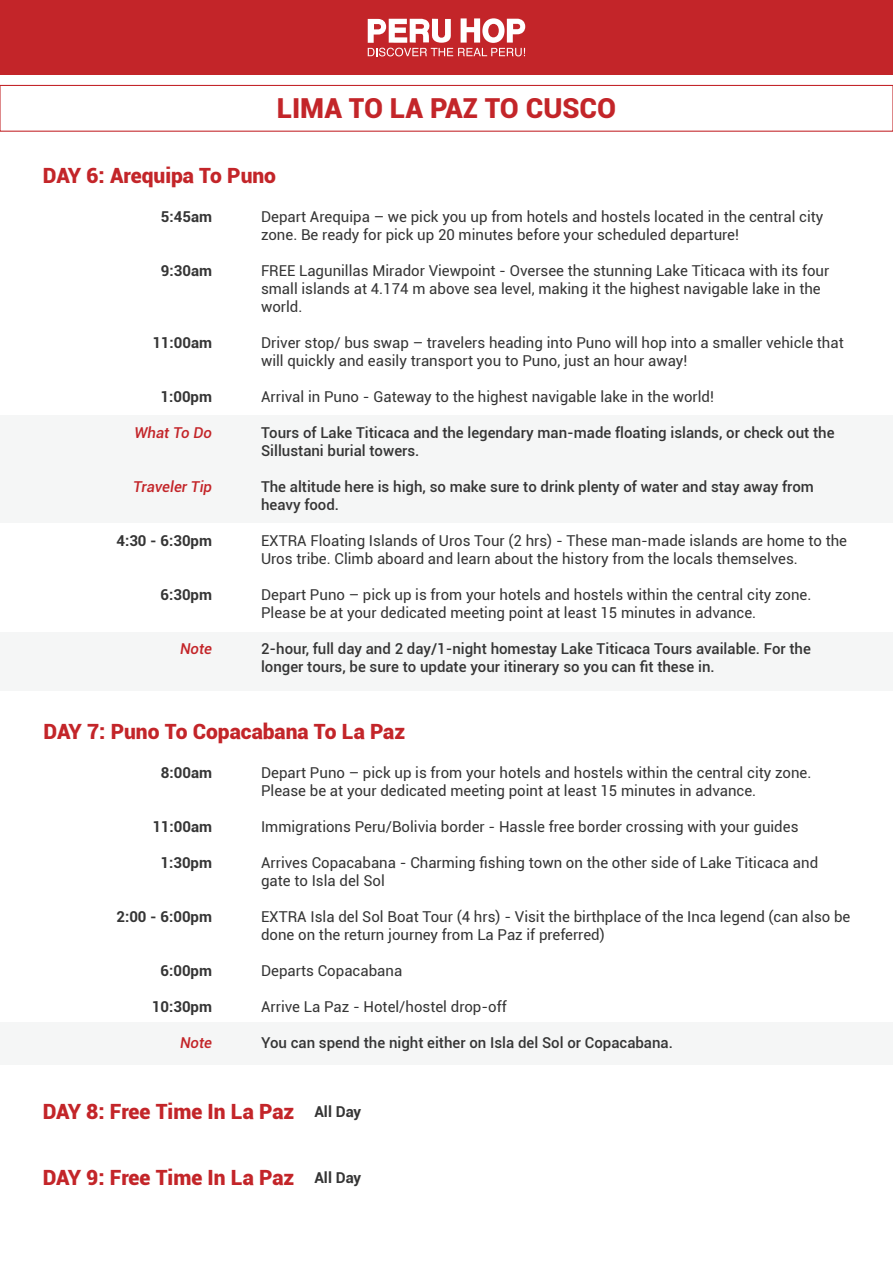
<style>
.page{position:relative;width:893px;height:1263px;background:#fff}
.page>*{position:absolute;margin:0;border:0;box-sizing:border-box;transform-origin:0 0}
.t1{font:900 27.6px "Roboto";color:#c32529}
.t2{font:900 21px "Roboto";color:#c32529}
.t3{font:15px/18px "Roboto";color:#353535}
.t4{font:500 15px/18px "Roboto";color:#353535}
.t5{font:700 15px "Roboto";color:#353535}
.t6{font:italic 500 15px "Roboto";color:#c32529}
.s1{font-weight:700;font-size:15px;color:#353535}
</style>
<div class="page">
<div style="left:0;top:1022px;width:892px;height:42px;background:#f5f6f6"></div>
<div style="left:0;top:0;width:893px;height:75px;background:#c32529"></div>
<div style="left:0;top:85px;width:893px;height:47px;border:1px solid #c32529"></div>
<svg style="left:368px;top:18px;width:157px;height:38px"></svg>
<div style="left:1px;top:632px;width:892px;height:59px;background:#f5f6f6"></div>
<div style="left:1px;top:416px;width:892px;height:107px;background:#f5f6f6"></div>
<h1 class="t1" style="left:277px;top:89px;width:341px">LIMA TO LA PAZ TO CUSCO</h1>
<h2 class="t2" style="left:43px;top:160px;width:235px">DAY 6: Arequipa To Puno</h2>
<p class="t5" style="left:161px;top:206px;width:53px">5:45am</p>
<p class="t3" style="left:261px;top:207px;width:564px">Depart Arequipa – we pick you up from hotels and hostels located in the central city zone. Be ready for pick up 20 minutes before your scheduled departure!</p>
<p class="t3" style="left:261px;top:261px;width:570px">FREE Lagunillas Mirador Viewpoint - Oversee the stunning Lake Titicaca with its four small islands at 4.174 m above sea level, making it the highest navigable lake in the world.</p>
<p class="t3" style="left:261px;top:333px;width:584px">Driver stop/ bus swap – travelers heading into Puno will hop into a smaller vehicle that will quickly and easily transport you to Puno, just an hour away!</p>
<p class="t3" style="left:261px;top:387px;width:455px">Arrival in Puno - Gateway to the highest navigable lake in the world!</p>
<p class="t4" style="left:261px;top:423px;width:575px">Tours of Lake Titicaca and the legendary man-made floating islands, or check out the<br>Sillustani burial towers.</p>
<p class="t4" style="left:261px;top:477px;width:554px">The altitude here is high, so make sure to drink plenty of water and stay away from heavy food.</p>
<p class="t3" style="left:261px;top:531px;width:588px">EXTRA Floating Islands of Uros Tour (2 hrs) - These man-made islands are home to the<br>Uros tribe. Climb aboard and learn about the history from the locals themselves.</p>
<p class="t3" style="left:261px;top:585px;width:552px">Depart Puno – pick up is from your hotels and hostels within the central city zone.<br>Please be at your dedicated meeting point at least 15 minutes in advance.</p>
<p class="t4" style="left:261px;top:639px;width:551px">2-hour, full day and 2 day/1-night homestay Lake Titicaca Tours available. For the longer tours, be sure to update your itinerary so you can fit these in.</p>
<p class="t5" style="left:161px;top:260px;width:53px">9:30am</p>
<p class="t5" style="left:152px;top:332px;width:61px">11:00am</p>
<p class="t5" style="left:161px;top:386px;width:53px">1:00pm</p>
<p class="t6" style="left:134px;top:422px;width:79px">What To Do</p>
<p class="t6" style="left:133px;top:476px;width:80px">Traveler Tip</p>
<p class="t5" style="left:116px;top:530px;width:97px">4:30 - 6:30pm</p>
<p class="t5" style="left:161px;top:584px;width:53px">6:30pm</p>
<p class="t6" style="left:180px;top:638px;width:34px">Note</p>
<h2 class="t2" style="left:44px;top:716px;width:363px">DAY 7: Puno To Copacabana To La Paz</h2>
<p class="t5" style="left:161px;top:762px;width:53px">8:00am</p>
<p class="t3" style="left:261px;top:763px;width:552px">Depart Puno – pick up is from your hotels and hostels within the central city zone.<br>Please be at your dedicated meeting point at least 15 minutes in advance.</p>
<p class="t3" style="left:261px;top:817px;width:539px">Immigrations Peru/Bolivia border - Hassle free border crossing with your guides</p>
<p class="t3" style="left:261px;top:853px;width:559px">Arrives Copacabana - Charming fishing town on the other side of Lake Titicaca and gate to Isla del Sol</p>
<p class="t3" style="left:261px;top:907px;width:591px">EXTRA Isla del Sol Boat Tour (4 hrs) - Visit the birthplace of the Inca legend (can also be done on the return journey from La Paz if preferred)</p>
<p class="t3" style="left:261px;top:961px;width:143px">Departs Copacabana</p>
<p class="t3" style="left:261px;top:997px;width:247px">Arrive La Paz - Hotel/hostel drop-off</p>
<p class="t4" style="left:261px;top:1033px;width:413px">You can spend the night either on Isla del Sol or Copacabana.</p>
<p class="t5" style="left:152px;top:816px;width:61px">11:00am</p>
<p class="t5" style="left:161px;top:852px;width:53px">1:30pm</p>
<p class="t5" style="left:116px;top:906px;width:97px">2:00 - 6:00pm</p>
<p class="t5" style="left:161px;top:960px;width:53px">6:00pm</p>
<p class="t5" style="left:152px;top:996px;width:62px">10:30pm</p>
<p class="t6" style="left:180px;top:1032px;width:34px">Note</p>
<h2 class="t2" style="left:43px;top:1096px;width:320px">DAY 8: Free Time In La Paz <span class="s1">All Day</span></h2>
<h2 class="t2" style="left:43px;top:1162px;width:320px">DAY 9: Free Time In La Paz <span class="s1">All Day</span></h2>
</div>
